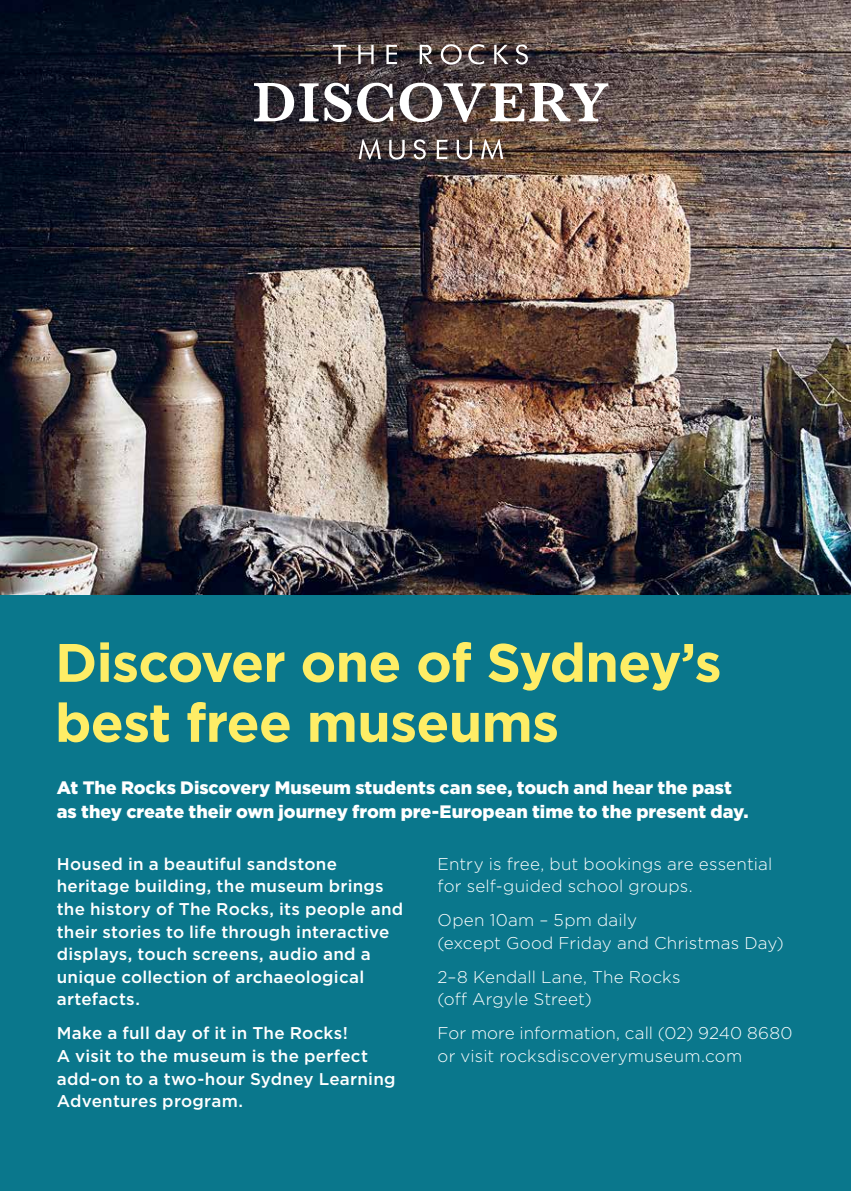
<style>
.page{position:relative;width:851px;height:1191px;background:#fff}
.page>*{position:absolute;margin:0;border:0;box-sizing:border-box;transform-origin:0 0}
.t1{font:700 54px/60px "Gotham";letter-spacing:-.015em;color:#feed66}
.t2{font:900 18px/24px "Gotham";color:#fff}
.t3{font:500 17px/22.6px "Gotham";letter-spacing:.015em;color:#fff}
.t4{font:300 17px/22.6px "Gotham";letter-spacing:.01em;color:#fff}
</style>
<div class="page">
<img style="left:0;top:0;width:850px;height:595px">
<div style="left:0;top:595px;width:850px;height:596px;background:#0a778c"></div>
<svg style="left:333px;top:45px;width:13px;height:19px"></svg>
<svg style="left:358px;top:45px;width:15px;height:19px"></svg>
<svg style="left:386px;top:45px;width:11px;height:19px"></svg>
<svg style="left:419px;top:45px;width:13px;height:19px"></svg>
<svg style="left:440px;top:44px;width:21px;height:21px"></svg>
<svg style="left:468px;top:44px;width:16px;height:20px"></svg>
<svg style="left:494px;top:45px;width:14px;height:19px"></svg>
<svg style="left:515px;top:44px;width:13px;height:20px"></svg>
<svg style="left:358px;top:139px;width:23px;height:21px"></svg>
<svg style="left:389px;top:140px;width:15px;height:20px"></svg>
<svg style="left:413px;top:139px;width:12px;height:20px"></svg>
<svg style="left:436px;top:140px;width:11px;height:19px"></svg>
<svg style="left:456px;top:140px;width:16px;height:20px"></svg>
<svg style="left:481px;top:139px;width:22px;height:21px"></svg>
<svg style="left:254px;top:83px;width:64px;height:38px"></svg>
<svg style="left:324px;top:83px;width:27px;height:39px"></svg>
<svg style="left:357px;top:83px;width:36px;height:39px"></svg>
<svg style="left:399px;top:83px;width:209px;height:39px"></svg>
<h1 class="t1" style="left:55px;top:632px;width:668px">Discover one of Sydney’s best free museums</h1>
<p class="t2" style="left:57px;top:775px;width:693px">At The Rocks Discovery Museum students can see, touch and hear the past as they create their own journey from pre-European time to the present day.</p>
<p class="t3" style="left:57px;top:852px;width:348px">Housed in a beautiful sandstone heritage building, the museum brings the history of The Rocks, its people and their stories to life through interactive displays, touch screens, audio and a unique collection of archaeological artefacts.</p>
<p class="t3" style="left:57px;top:1021px;width:340px">Make a full day of it in The Rocks!<br>A visit to the museum is the perfect add-on to a two-hour Sydney Learning<br>Adventures program.</p>
<p class="t4" style="left:437px;top:852px;width:336px">Entry is free, but bookings are essential for self-guided school groups.</p>
<p class="t4" style="left:437px;top:908px;width:348px">Open 10am – 5pm daily<br>(except Good Friday and Christmas Day)</p>
<p class="t4" style="left:437px;top:965px;width:244px">2–8 Kendall Lane, The Rocks (off Argyle Street)</p>
<p class="t4" style="left:437px;top:1021px;width:356px">For more information, call (02) 9240 8680 or visit rocksdiscoverymuseum.com</p>
</div>
